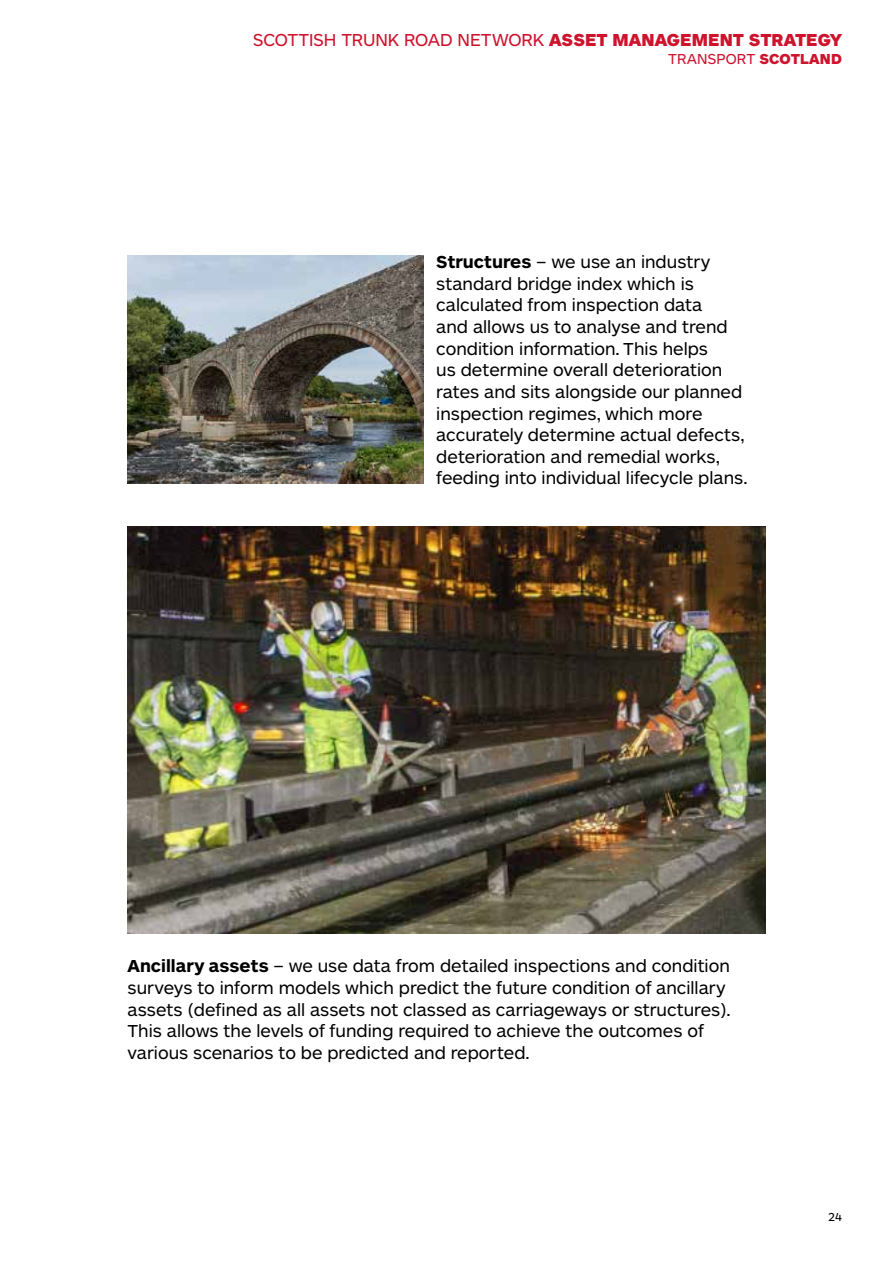
<style>
.page{position:relative;width:893px;height:1263px;background:#fff}
.page>*{position:absolute;margin:0;border:0;box-sizing:border-box;transform-origin:0 0}
.t1{font:18px/21.6px "ARS Maquette Tr";color:#000}
.t2{font:18px "ARS Maquette Tr";letter-spacing:-.01em;color:#ce132d}
.t3{font:15px "ARS Maquette Tr";color:#ce132d}
.t4{font:12px "ARS Maquette Tr";color:#000}
.s1{font-weight:900}
.s2{font-weight:700}
</style>
<div class="page">
<img style="left:128px;top:255px;width:295px;height:228px">
<img style="left:128px;top:526px;width:637px;height:407px">
<p class="t2" style="left:253px;top:31px;width:591px">SCOTTISH TRUNK ROAD NETWORK <span class="s1">ASSET MANAGEMENT STRATEGY</span></p>
<p class="t3" style="left:668px;top:51px;width:175px">TRANSPORT <span class="s1">SCOTLAND</span></p>
<p class="t1" style="left:436px;top:251px;width:313px"><span class="s2">Structures</span> – we use an industry standard bridge index which is calculated from inspection data<br>and allows us to analyse and trend condition information. This helps<br>us determine overall deterioration rates and sits alongside our planned inspection regimes, which more accurately determine actual defects, deterioration and remedial works, feeding into individual lifecycle plans.</p>
<p class="t1" style="left:128px;top:955px;width:605px"><span class="s2">Ancillary assets</span> – we use data from detailed inspections and condition surveys to inform models which predict the future condition of ancillary assets (defined as all assets not classed as carriageways or structures).<br>This allows the levels of funding required to achieve the outcomes of various scenarios to be predicted and reported.</p>
<p class="t4" style="left:828px;top:1210px;width:15px">24</p>
</div>
